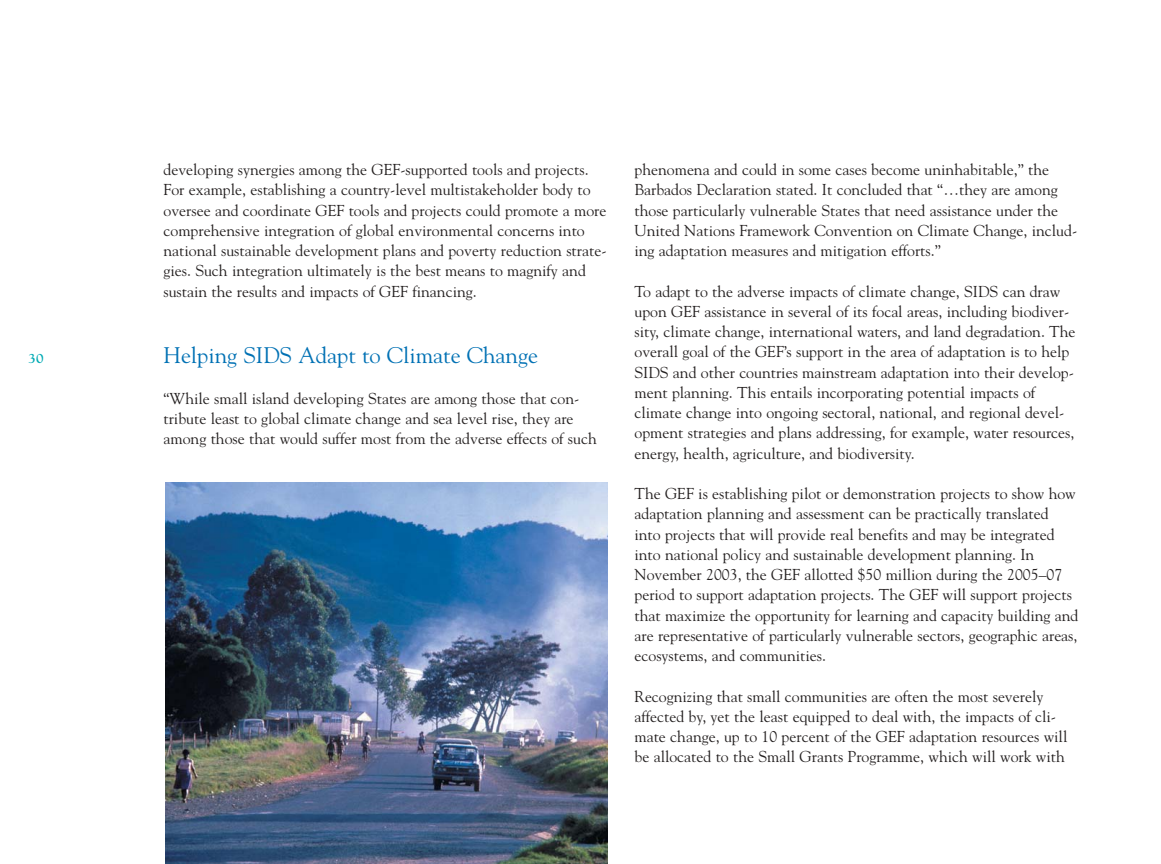
<style>
.page{position:relative;width:1161px;height:864px;background:#fff}
.page>*{position:absolute;margin:0;border:0;box-sizing:border-box;transform-origin:0 0}
.t1{font:22.5px "Goudy";color:#0071b4}
.t2{font:15.75px/20.2px "Goudy";color:#231f1f}
.t3{font:700 13.5px "Goudy";color:#00aab4}
</style>
<div class="page">
<img style="left:165px;top:483px;width:443px;height:381px">
<p class="t3" style="left:28px;top:352px;width:17px">30</p>
<p class="t2" style="left:164px;top:161px;width:445px">developing synergies among the GEF-supported tools and projects.<br>For example, establishing a country-level multistakeholder body to oversee and coordinate GEF tools and projects could promote a more comprehensive integration of global environmental concerns into national sustainable development plans and poverty reduction strate&shy;gies. Such integration ultimately is the best means to magnify and sustain the results and impacts of GEF financing.</p>
<h1 class="t1" style="left:164px;top:347px;width:376px">Helping SIDS Adapt to Climate Change</h1>
<p class="t2" style="left:164px;top:390px;width:435px">“While small island developing States are among those that con&shy;tribute least to global climate change and sea level rise, they are among those that would suffer most from the adverse effects of such</p>
<p class="t2" style="left:635px;top:161px;width:444px">phenomena and could in some cases become uninhabitable,” the Barbados Declaration stated. It concluded that “…they are among those particularly vulnerable States that need assistance under the United Nations Framework Convention on Climate Change, includ&shy;ing adaptation measures and mitigation efforts.”</p>
<p class="t2" style="left:635px;top:282px;width:443px">To adapt to the adverse impacts of climate change, SIDS can draw upon GEF assistance in several of its focal areas, including biodiver&shy;sity, climate change, international waters, and land degradation. The overall goal of the GEF’s support in the area of adaptation is to help SIDS and other countries mainstream adaptation into their develop&shy;ment planning. This entails incorporating potential impacts of climate change into ongoing sectoral, national, and regional devel&shy;opment strategies and plans addressing, for example, water resources, energy, health, agriculture, and biodiversity.</p>
<p class="t2" style="left:635px;top:485px;width:445px">The GEF is establishing pilot or demonstration projects to show how adaptation planning and assessment can be practically translated into projects that will provide real benefits and may be integrated into national policy and sustainable development planning. In November 2003, the GEF allotted $50 million during the 2005–07 period to support adaptation projects. The GEF will support projects that maximize the opportunity for learning and capacity building and are representative of particularly vulnerable sectors, geographic areas, ecosystems, and communities.</p>
<p class="t2" style="left:635px;top:687px;width:434px">Recognizing that small communities are often the most severely affected by, yet the least equipped to deal with, the impacts of cli&shy;mate change, up to 10 percent of the GEF adaptation resources will be allocated to the Small Grants Programme, which will work with</p>
</div>
